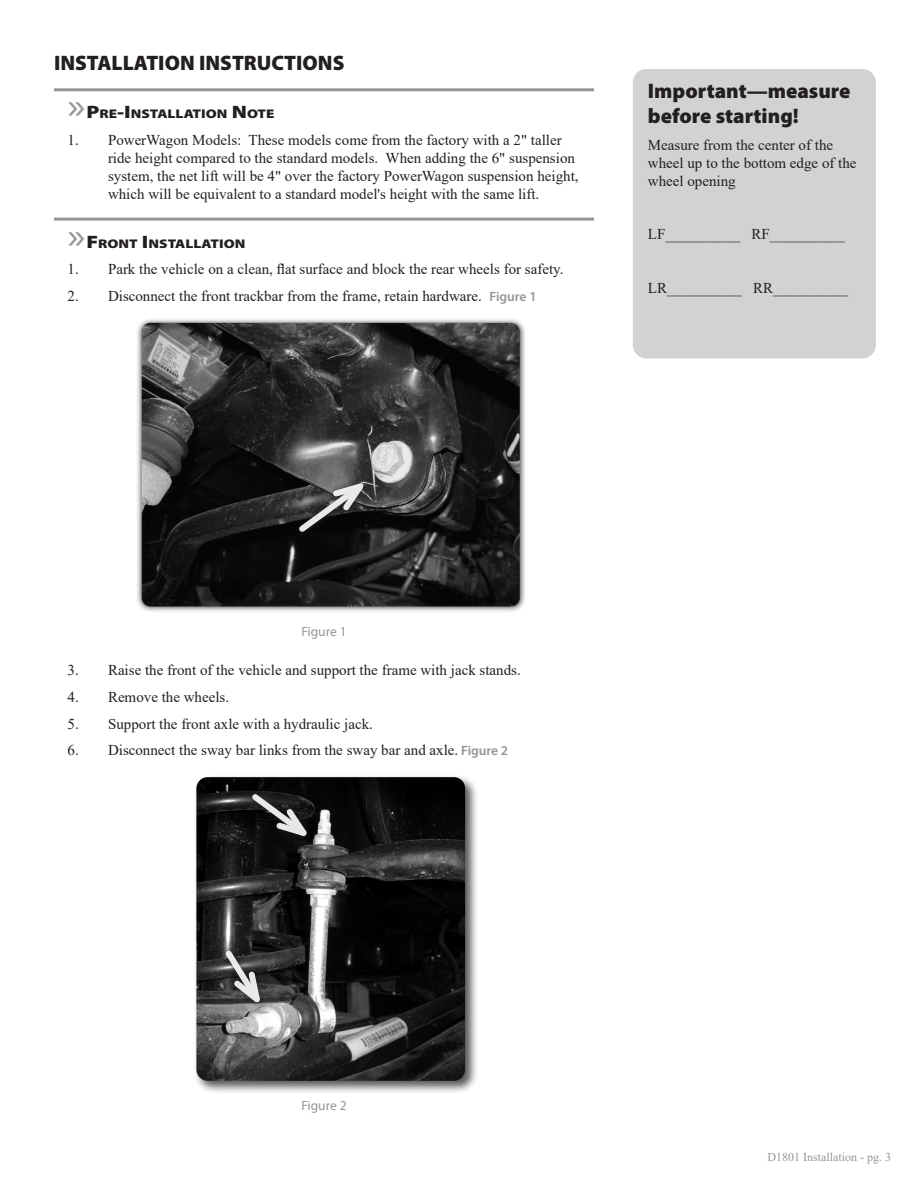
<style>
.page{position:relative;width:918px;height:1188px;background:#fff}
.page>*{position:absolute;margin:0;border:0;box-sizing:border-box;transform-origin:0 0}
.Headline{font:900 21px/25.2px "Myriad Pro";color:#231f20}
.Body_text{font:15px/18px "Times New Roman";color:#231f20}
.t1{font:13.5px "Myriad Pro";color:#939598}
.t2{font:900 12.6px "Myriad Pro";color:#231f20;scale:1.2 1}
.t3{font:12px "Times New Roman";color:#939598}
.s1{font-weight:400;font-size:36px;color:#939598}
.s2{font-size:18px}
.s3{font-family:"Myriad Pro";font-weight:600;font-size:13.5px;color:#939598}
</style>
<div class="page">
<hr style="left:54px;top:88px;width:540px;height:3px;background:#939598">
<hr style="left:54px;top:218px;width:540px;height:3px;background:#939598">
<div style="left:136px;top:317px;width:391px;height:296px;background:#231f20;opacity:.9"></div>
<img style="left:142px;top:323px;width:378px;height:284px">
<svg style="left:294px;top:476px;width:80px;height:61px;background:#4a4949"></svg>
<div style="left:194px;top:774px;width:285px;height:321px;background:#231f20;opacity:.75"></div>
<img style="left:196px;top:777px;width:269px;height:304px">
<svg style="left:247px;top:789px;width:71px;height:54px;background:#353535"></svg>
<svg style="left:221px;top:945px;width:45px;height:69px;background:#676767"></svg>
<div style="left:633px;top:69px;width:243px;height:289px;background:#d1d2d4;border-radius:14px"></div>
<p class="Headline" style="left:54px;top:50px;width:292px">INSTALLATION INSTRUCTIONS</p>
<p class="t2" style="left:68px;top:107px;width:174px"><span class="s1">»</span><span class="s2">P</span>RE<span class="s2">-I</span> NSTALLATION <span class="s2">N</span> OTE</p>
<p class="Body_text" style="left:108px;top:130px;width:472px;text-indent:-40px">1. PowerWagon Models: These models come from the factory with a 2" taller ride height compared to the standard models. When adding the 6" suspension system, the net lift will be 4" over the factory PowerWagon suspension height, which will be equivalent to a standard model's height with the same lift.</p>
<p class="t2" style="left:68px;top:236px;width:150px"><span class="s1">»</span><span class="s2">F</span> RONT <span class="s2">I</span> NSTALLATION</p>
<p class="Body_text" style="left:68px;top:260px;width:497px">1. Park the vehicle on a clean, flat surface and block the rear wheels for safety.</p>
<p class="Body_text" style="left:68px;top:286px;width:471px">2. Disconnect the front trackbar from the frame, retain hardware. <span class="s3">Figure 1</span></p>
<p class="Headline" style="left:648px;top:79px;width:204px">Important—measure before starting!</p>
<p class="Body_text" style="left:648px;top:136px;width:210px">Measure from the center of the wheel up to the bottom edge of the wheel opening</p>
<p class="Body_text" style="left:648px;top:225px;width:199px">LF__________ RF__________</p>
<p class="Body_text" style="left:648px;top:278px;width:202px">LR__________ RR__________</p>
<p class="t1" style="left:301px;top:623px;width:47px">Figure 1</p>
<p class="Body_text" style="left:68px;top:661px;width:455px">3. Raise the front of the vehicle and support the frame with jack stands.</p>
<p class="Body_text" style="left:68px;top:687px;width:163px">4. Remove the wheels.</p>
<p class="Body_text" style="left:68px;top:714px;width:307px">5. Support the front axle with a hydraulic jack.</p>
<p class="Body_text" style="left:68px;top:741px;width:442px">6. Disconnect the sway bar links from the sway bar and axle. <span class="s3">Figure 2</span></p>
<p class="t1" style="left:301px;top:1097px;width:47px">Figure 2</p>
<p class="t3" style="left:767px;top:1149px;width:125px">D1801 Installation - pg. 3</p>
</div>
